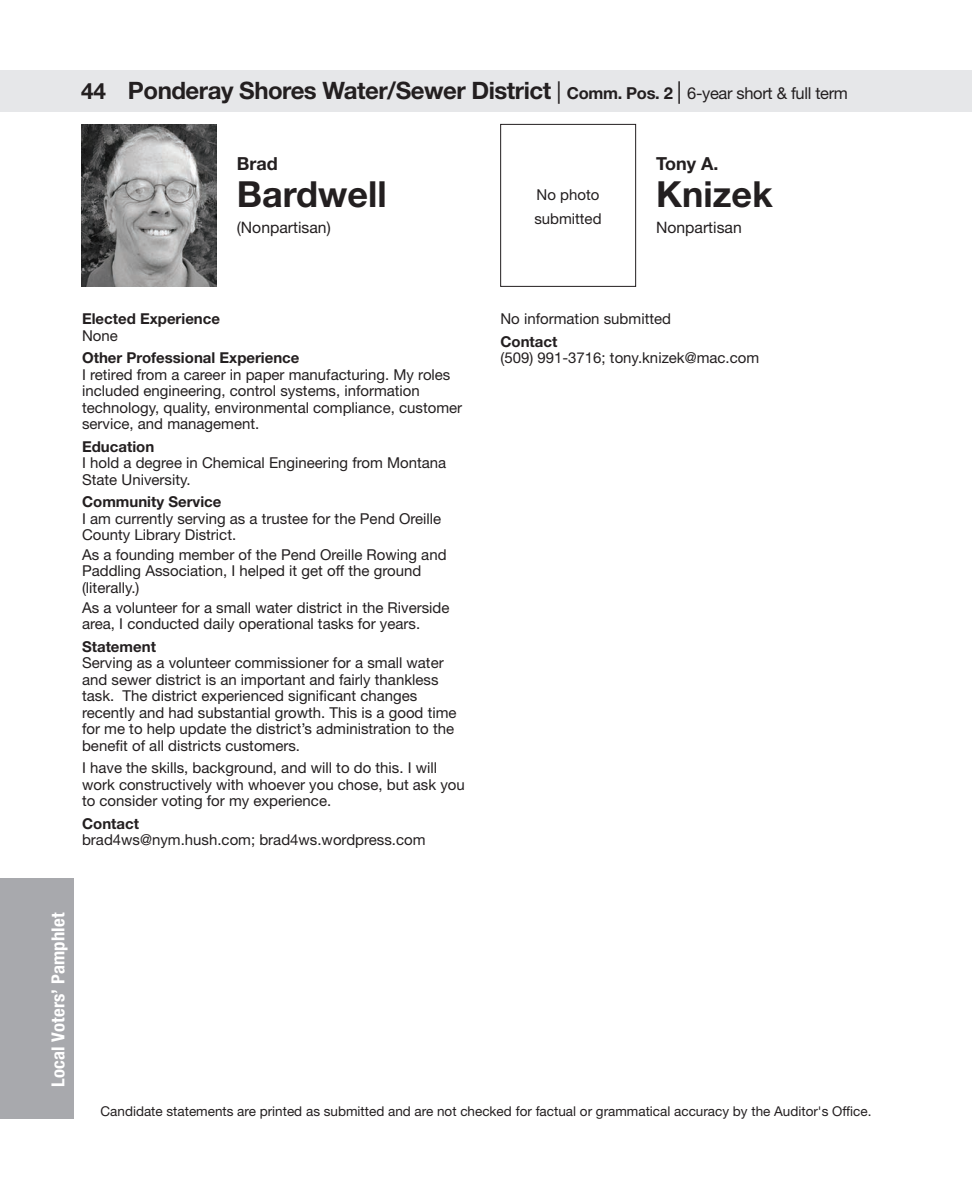
<style>
.page{position:relative;width:972px;height:1188px;background:#fff}
.page>*{position:absolute;margin:0;border:0;box-sizing:border-box;transform-origin:0 0}
.t1{font:700 36px "Helvetica Neue LT Std";color:#231f20}
.t2{font:700 24px "Helvetica Neue LT Std";letter-spacing:-.02em;color:#231f20}
.t3{font:700 22.5px "Helvetica Neue LT Std";color:#231f20}
.t4{font:700 condensed 18px "Helvetica Neue LT Std";letter-spacing:.01em;color:#fff;scale:1.04 1}
.t5{font:700 18px "Helvetica Neue LT Std";color:#231f20}
.t6{font:15.75px "Helvetica Neue LT Std";color:#231f20}
.t7{font:15px/16.5px "Helvetica Neue LT Std";color:#231f20}
.t8{font:700 15px "Helvetica Neue LT Std";color:#231f20}
.t9{font:13.5px "Helvetica Neue LT Std";color:#231f20}
.s1{font-weight:400;font-size:22.5px}
.s2{font-size:16.5px}
.s3{font-weight:400;font-size:16.5px}
</style>
<div class="page">
<div style="left:891px;top:70px;width:81px;height:42px;background:#e6e7e9"></div>
<div style="left:0;top:70px;width:945px;height:42px;background:#e6e7e9"></div>
<div style="left:0;top:878px;width:73px;height:241px;background:#a8a9ad"></div>
<img style="left:81px;top:124px;width:135px;height:162px">
<div style="left:500px;top:124px;width:136px;height:163px;border:1px solid #231f20"></div>
<h3 class="t3" style="left:81px;top:77px;width:27px">44</h3>
<h2 class="t2" style="left:128px;top:76px;width:722px">Ponderay Shores Water/Sewer District <span class="s1">|</span> <span class="s2">Comm. Pos. 2</span> <span class="s1">|</span> <span class="s3">6-year short &amp; full term</span></h2>
<p class="t5" style="left:237px;top:153px;width:43px">Brad</p>
<h1 class="t1" style="left:237px;top:172px;width:151px">Bardwell</h1>
<p class="t6" style="left:237px;top:218px;width:95px">(Nonpartisan)</p>
<p class="t7" style="left:534px;top:182px;width:69px;line-height:24.8px">No photo submitted</p>
<p class="t5" style="left:656px;top:153px;width:64px">Tony A.</p>
<h1 class="t1" style="left:656px;top:172px;width:118px">Knizek</h1>
<p class="t6" style="left:656px;top:218px;width:87px">Nonpartisan</p>
<p class="t8" style="left:82px;top:310px;width:140px">Elected Experience</p>
<p class="t7" style="left:82px;top:327px;width:37px">None</p>
<p class="t8" style="left:82px;top:349px;width:219px">Other Professional Experience</p>
<p class="t7" style="left:82px;top:366px;width:382px">I retired from a career in paper manufacturing. My roles included engineering, control systems, information technology, quality, environmental compliance, customer service, and management.</p>
<p class="t8" style="left:82px;top:437px;width:74px">Education</p>
<p class="t7" style="left:82px;top:454px;width:366px">I hold a degree in Chemical Engineering from Montana<br>State University.</p>
<p class="t8" style="left:82px;top:493px;width:141px">Community Service</p>
<p class="t7" style="left:82px;top:510px;width:361px">I am currently serving as a trustee for the Pend Oreille<br>County Library District.</p>
<p class="t7" style="left:82px;top:546px;width:366px">As a founding member of the Pend Oreille Rowing and<br>Paddling Association, I helped it get off the ground (literally.)</p>
<p class="t7" style="left:82px;top:599px;width:369px">As a volunteer for a small water district in the Riverside area, I conducted daily operational tasks for years.</p>
<p class="t8" style="left:82px;top:637px;width:75px">Statement</p>
<p class="t7" style="left:82px;top:654px;width:376px">Serving as a volunteer commissioner for a small water and sewer district is an important and fairly thankless task. The district experienced significant changes recently and had substantial growth. This is a good time for me to help update the district’s administration to the benefit of all districts customers.</p>
<p class="t7" style="left:82px;top:759px;width:384px">I have the skills, background, and will to do this. I will work constructively with whoever you chose, but ask you to consider voting for my experience.</p>
<p class="t8" style="left:82px;top:814px;width:58px">Contact</p>
<p class="t7" style="left:82px;top:831px;width:345px">brad4ws@nym.hush.com; brad4ws.wordpress.com</p>
<p class="t7" style="left:500px;top:310px;width:172px">No information submitted</p>
<p class="t8" style="left:500px;top:332px;width:58px">Contact</p>
<p class="t7" style="left:500px;top:349px;width:260px">(509) 991-3716; tony.knizek@mac.com</p>
<p class="t4" style="left:47px;top:1087px;width:169px;rotate:-90deg">Local Voters’ Pamphlet</p>
<p class="t9" style="left:101px;top:1103px;width:772px">Candidate statements are printed as submitted and are not checked for factual or grammatical accuracy by the Auditor's Office.</p>
</div>
